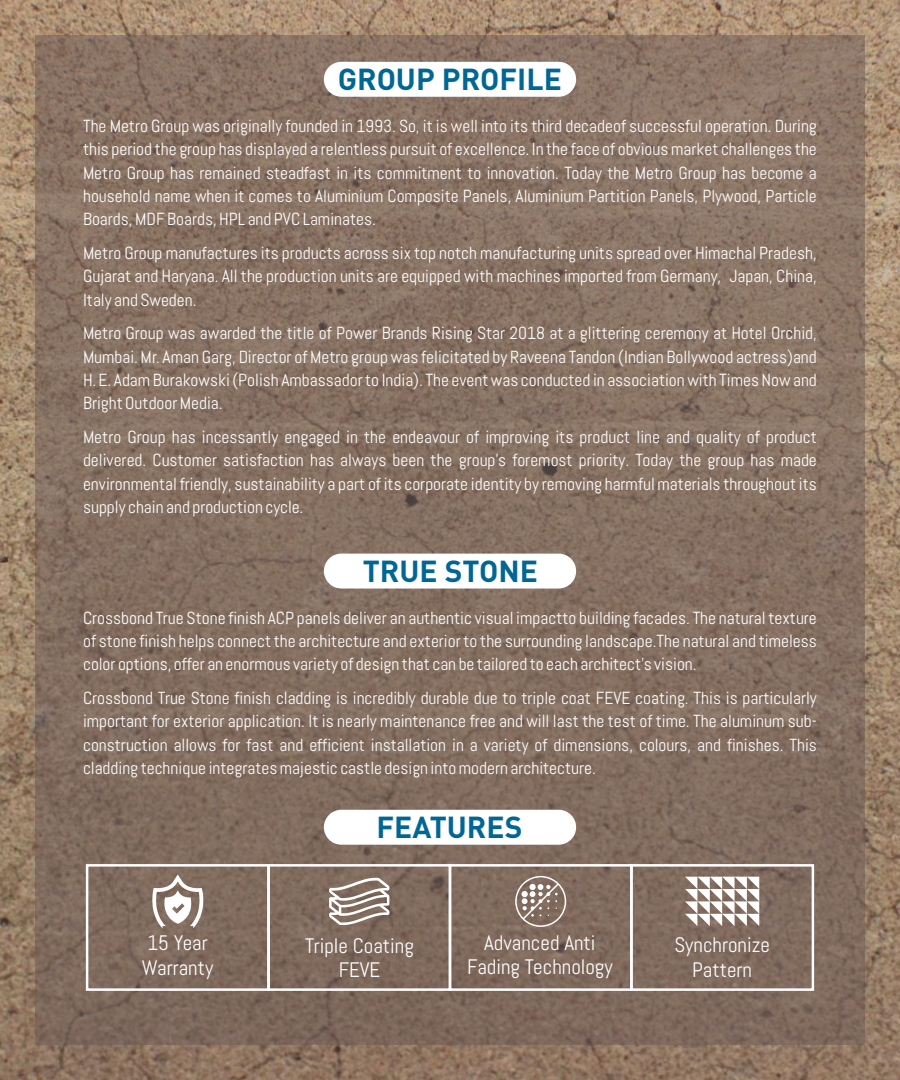
<style>
.page{position:relative;width:900px;height:1080px;background:#fff}
.page>*{position:absolute;margin:0;border:0;box-sizing:border-box;transform-origin:0 0}
.t1{font:700 30px "DIN Pro";color:#006794}
.t2{font:21px/24px "Abel";color:#fff;text-align:center}
.t3{font:17.5px/23.4px "Abel";color:#fff;text-align:justify}
</style>
<div class="page">
<img style="left:0;top:0;width:900px;height:1080px">
<div style="left:35px;top:35px;width:830px;height:1010px;background:#6a5856;opacity:.5"></div>
<div style="left:324px;top:62px;width:252px;height:35px;background:#fff;border-radius:17px"></div>
<div style="left:324px;top:554px;width:252px;height:35px;background:#fff;border-radius:17px"></div>
<div style="left:86px;top:864px;width:184px;height:127px;border:2px solid #fff"></div>
<div style="left:267px;top:864px;width:184px;height:127px;border:2px solid #fff"></div>
<div style="left:449px;top:864px;width:184px;height:127px;border:2px solid #fff"></div>
<div style="left:630px;top:864px;width:184px;height:127px;border:2px solid #fff"></div>
<svg style="left:685px;top:877px;width:74px;height:49px"></svg>
<svg style="left:329px;top:878px;width:60px;height:47px"></svg>
<svg style="left:514px;top:876px;width:53px;height:51px"></svg>
<svg style="left:151px;top:874px;width:53px;height:54px"></svg>
<div style="left:324px;top:810px;width:252px;height:35px;background:#fff;border-radius:17px"></div>
<h1 class="t1" style="left:338px;top:67px;width:225px">GROUP PROFILE</h1>
<p class="t3" style="left:83px;top:114px;width:735px">The Metro Group was originally founded in 1993. So, it is well into its third decadeof successful operation. During this period the group has displayed a relentless pursuit of excellence. In the face of obvious market challenges the Metro Group has remained steadfast in its commitment to innovation. Today the Metro Group has become a household name when it comes to Aluminium Composite Panels, Aluminium Partition Panels, Plywood, Particle Boards, MDF Boards, HPL and PVC Laminates.</p>
<p class="t3" style="left:83px;top:241px;width:735px">Metro Group manufactures its products across six top notch manufacturing units spread over Himachal Pradesh, Gujarat and Haryana. All the production units are equipped with machines imported from Germany, Japan, China, Italy and Sweden.</p>
<p class="t3" style="left:83px;top:322px;width:735px">Metro Group was awarded the title of Power Brands Rising Star 2018 at a glittering ceremony at Hotel Orchid, Mumbai. Mr. Aman Garg, Director of Metro group was felicitated by Raveena Tandon (Indian Bollywood actress)and H. E. Adam Burakowski (Polish Ambassador to India). The event was conducted in association with Times Now and Bright Outdoor Media.</p>
<p class="t3" style="left:83px;top:425px;width:735px">Metro Group has incessantly engaged in the endeavour of improving its product line and quality of product delivered. Customer satisfaction has always been the group's foremost priority. Today the group has made environmental friendly, sustainability a part of its corporate identity by removing harmful materials throughout its supply chain and production cycle.</p>
<h1 class="t1" style="left:363px;top:559px;width:176px">TRUE STONE</h1>
<p class="t3" style="left:83px;top:606px;width:735px">Crossbond True Stone finish ACP panels deliver an authentic visual impactto building facades. The natural texture of stone finish helps connect the architecture and exterior to the surrounding landscape.The natural and timeless color options, offer an enormous variety of design that can be tailored to each architect's vision.</p>
<p class="t3" style="left:83px;top:686px;width:735px">Crossbond True Stone finish cladding is incredibly durable due to triple coat FEVE coating. This is particularly important for exterior application. It is nearly maintenance free and will last the test of time. The aluminum sub&shy;construction allows for fast and efficient installation in a variety of dimensions, colours, and finishes. This cladding technique integrates majestic castle design into modern architecture.</p>
<h1 class="t1" style="left:377px;top:815px;width:147px">FEATURES</h1>
<p class="t2" style="left:142px;top:931px;width:73px;text-align:left">15 Year<br>Warranty</p>
<p class="t2" style="left:305px;top:933px;width:110px">Triple Coating<br>FEVE</p>
<p class="t2" style="left:467px;top:931px;width:147px">Advanced Anti<br>Fading Technology</p>
<p class="t2" style="left:674px;top:933px;width:97px">Synchronize<br>Pattern</p>
</div>
